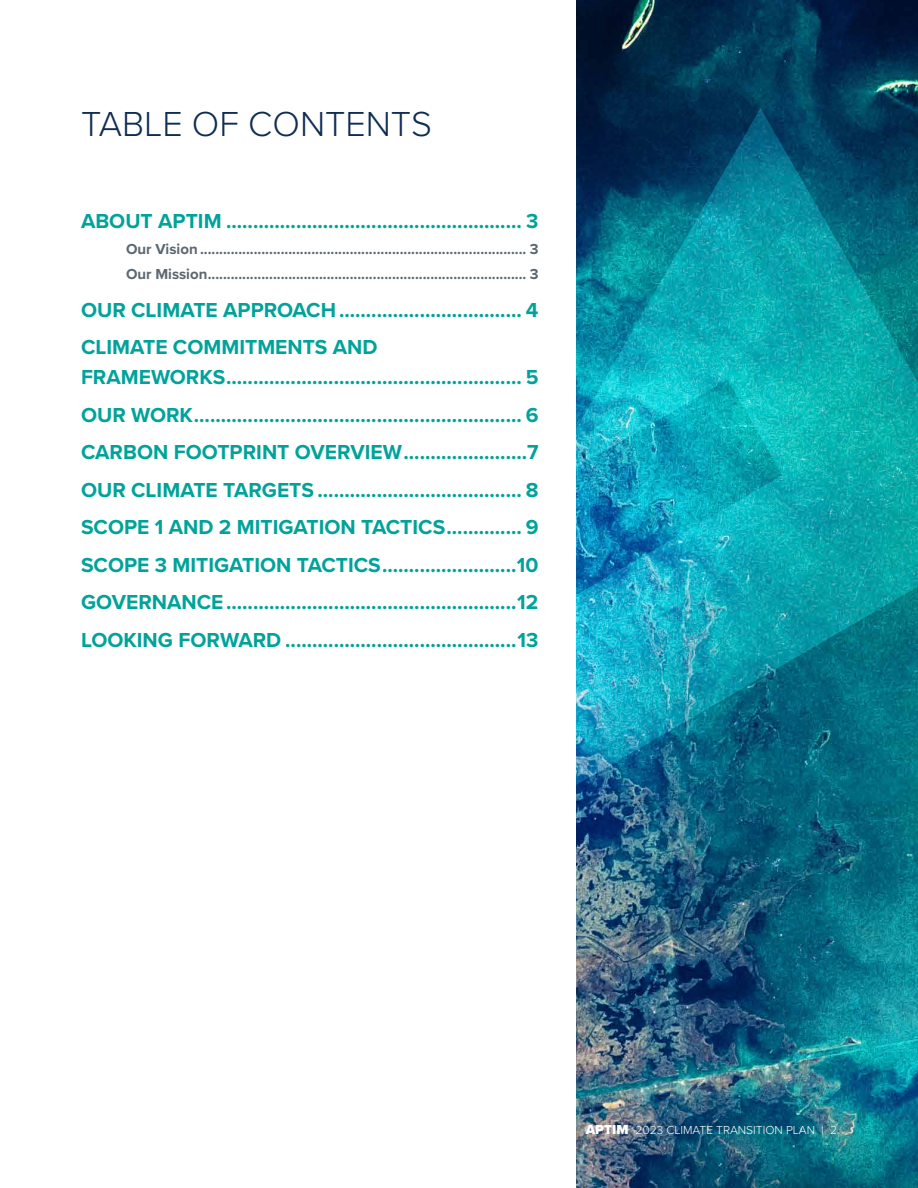
<style>
.page{position:relative;width:918px;height:1188px;background:#fff}
.page>*{position:absolute;margin:0;border:0;box-sizing:border-box;transform-origin:0 0}
.t1{font:300 36px "Proxima Nova";color:#0f2d52}
.t2{font:700 21px/37.5px "Proxima Nova";color:#00a39a}
.t3{font:700 15px/25.5px "Proxima Nova";color:#5b6771}
.t4{font:300 12px "Proxima Nova";color:#fff}
.s1{font-weight:900;font-size:13.5px}
</style>
<div class="page">
<img style="left:576px;top:0;width:342px;height:1188px">
<img style="left:576px;top:108px;width:342px;height:855px">
<h1 class="t1" style="left:81px;top:98px;width:353px">TABLE OF CONTENTS</h1>
<p class="t2" style="left:81px;top:202px;width:459px">ABOUT APTIM ....................................................... 3</p>
<p class="t3" style="left:126px;top:236px;width:414px">Our Vision ..................................................................................... 3<br>Our Mission................................................................................... 3</p>
<p class="t2" style="left:81px;top:290px;width:459px">OUR CLIMATE APPROACH.................................. 4<br>CLIMATE COMMITMENTS AND</p>
<p class="t2" style="left:81px;top:358px;width:459px;text-align:justify">FRAMEWORKS....................................................... 5<br>OUR WORK............................................................. 6<br>CARBON FOOTPRINT OVERVIEW.......................7<br>OUR CLIMATE TARGETS ...................................... 8<br>SCOPE 1 AND 2 MITIGATION TACTICS.............. 9<br>SCOPE 3 MITIGATION TACTICS.........................10<br>GOVERNANCE......................................................12<br>LOOKING FORWARD ...........................................13</p>
<p class="t4" style="left:586px;top:1121px;width:253px"><span class="s1">APTIM</span> 2023 CLIMATE TRANSITION PLAN | 2</p>
</div>
